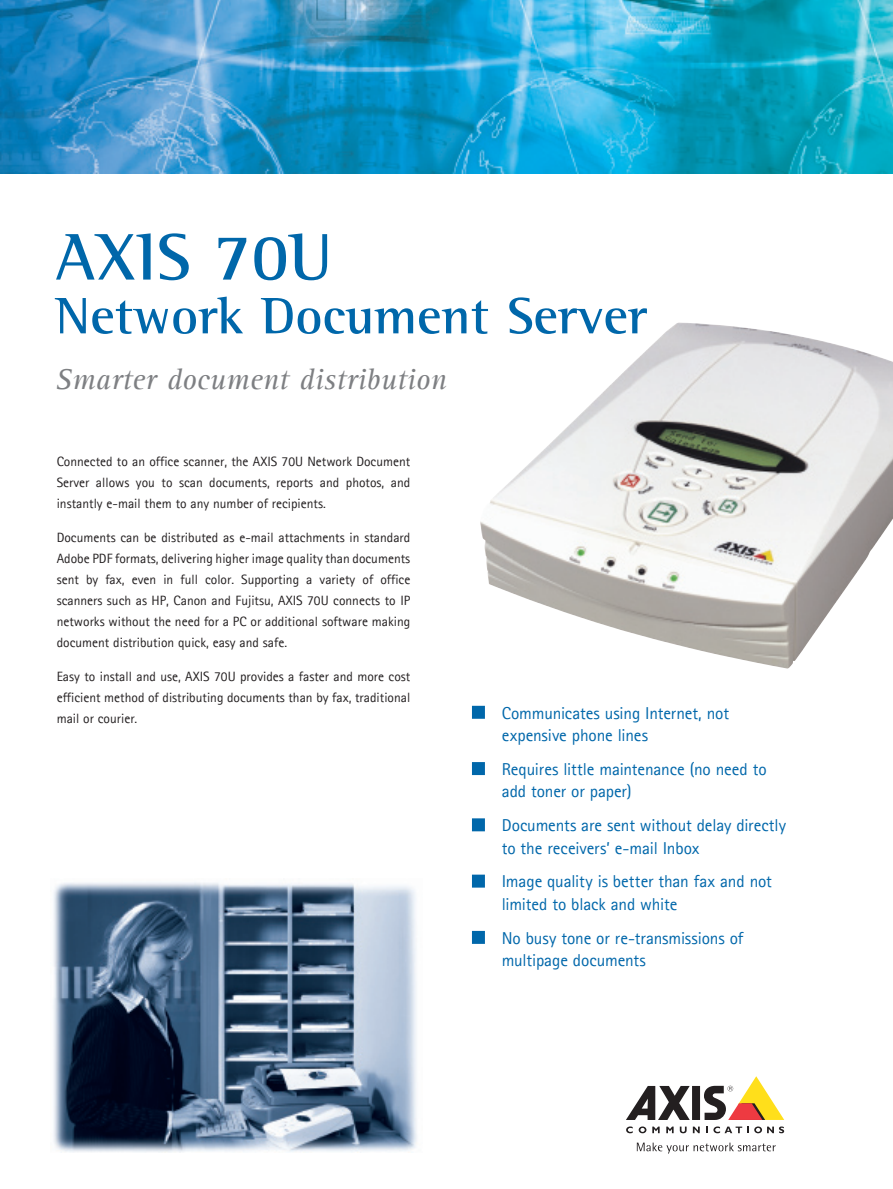
<style>
.page{position:relative;width:893px;height:1189px;background:#fff}
.page>*{position:absolute;margin:0;border:0;box-sizing:border-box;transform-origin:0 0}
.Front_Main_heading_1{font:700 67.5px "Agfa Rotis Semi Serif";color:#0067aa}
.Front_Main_heading_2{font:700 52.5px "Agfa Rotis Semi Serif";color:#0067aa}
.Front_Subheading{font:italic 30px "Agfa Rotis Serif";letter-spacing:.01em;color:#7e8083}
.Front_bullets_points{font:17.25px/22.5px "Agfa Rotis Sans Serif";letter-spacing:-.01em;color:#0067aa}
.Front_Body_copy{font:13.5px/21px "Agfa Rotis Sans Serif";color:#231f20;text-align:justify}
</style>
<div class="page">
<div style="left:472px;top:705px;width:13px;height:13px;border:3px solid #0067aa"></div>
<div style="left:472px;top:762px;width:13px;height:13px;border:3px solid #0067aa"></div>
<div style="left:472px;top:818px;width:13px;height:13px;border:3px solid #0067aa"></div>
<div style="left:472px;top:874px;width:13px;height:13px;border:3px solid #0067aa"></div>
<div style="left:472px;top:930px;width:13px;height:13px;border:3px solid #0067aa"></div>
<img style="left:0;top:0;width:893px;height:173px">
<div style="left:692px;top:1085px;width:8px;height:34px;background:#231f20"></div>
<svg style="left:626px;top:1086px;width:64px;height:33px"></svg>
<svg style="left:704px;top:1076px;width:80px;height:43px"></svg>
<svg style="left:626px;top:1126px;width:7px;height:7px"></svg>
<svg style="left:639px;top:1126px;width:7px;height:7px"></svg>
<svg style="left:652px;top:1126px;width:8px;height:7px"></svg>
<svg style="left:666px;top:1126px;width:8px;height:7px"></svg>
<svg style="left:680px;top:1126px;width:7px;height:7px"></svg>
<svg style="left:693px;top:1126px;width:7px;height:7px"></svg>
<svg style="left:706px;top:1126px;width:78px;height:7px"></svg>
<svg style="left:637px;top:1142px;width:139px;height:11px"></svg>
<img style="left:480px;top:322px;width:413px;height:346px">
<img style="left:53px;top:882px;width:364px;height:270px">
<p class="Front_Main_heading_1" style="left:55px;top:216px;width:279px">AXIS 70U</p>
<p class="Front_Main_heading_2" style="left:55px;top:284px;width:593px">Network Document Server</p>
<p class="Front_Subheading" style="left:55px;top:361px;width:393px">Smarter document distribution</p>
<p class="Front_Body_copy" style="left:57px;top:451px;width:355px">Connected to an office scanner, the AXIS 70U Network Document Server allows you to scan documents, reports and photos, and instantly e-mail them to any number of recipients.</p>
<p class="Front_Body_copy" style="left:57px;top:526px;width:355px">Documents can be distributed as e-mail attachments in standard Adobe PDF formats, delivering higher image quality than documents sent by fax, even in full color. Supporting a variety of office scanners such as HP, Canon and Fujitsu, AXIS 70U connects to IP networks without the need for a PC or additional software making document distribution quick, easy and safe.</p>
<p class="Front_Body_copy" style="left:57px;top:665px;width:355px">Easy to install and use, AXIS 70U provides a faster and more cost efficient method of distributing documents than by fax, traditional mail or courier.</p>
<p class="Front_bullets_points" style="left:502px;top:701px;width:229px;text-indent:-30px">■ Communicates using Internet, not expensive phone lines</p>
<p class="Front_bullets_points" style="left:502px;top:757px;width:266px;text-indent:-30px">■ Requires little maintenance (no need to add toner or paper)</p>
<p class="Front_bullets_points" style="left:502px;top:813px;width:286px;text-indent:-30px">■ Documents are sent without delay directly to the receivers’ e-mail Inbox</p>
<p class="Front_bullets_points" style="left:502px;top:870px;width:272px;text-indent:-30px">■ Image quality is better than fax and not limited to black and white</p>
<p class="Front_bullets_points" style="left:502px;top:926px;width:243px;text-indent:-30px">■ No busy tone or re-transmissions of multipage documents</p>
</div>
